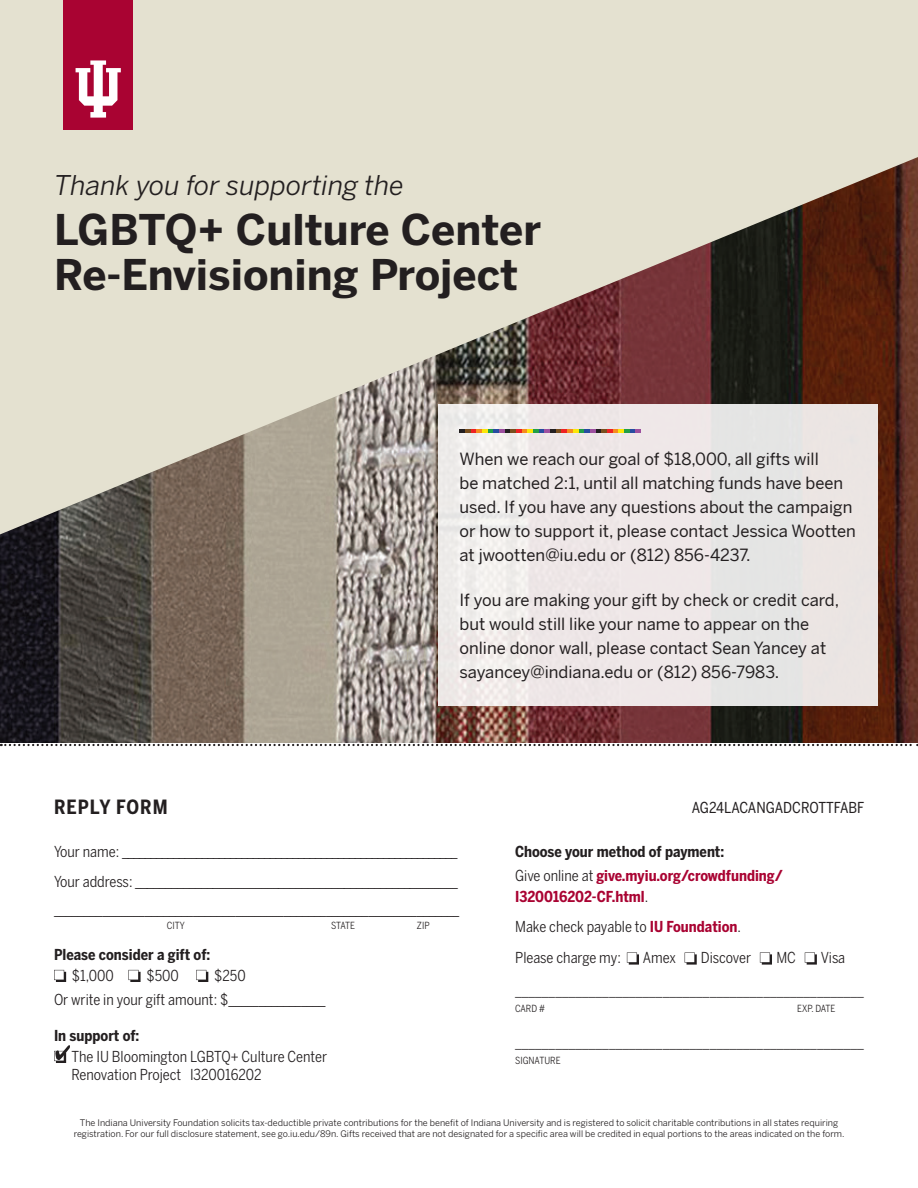
<style>
.page{position:relative;width:918px;height:1188px;background:#fff}
.page>*{position:absolute;margin:0;border:0;box-sizing:border-box;transform-origin:0 0}
.t1{font:700 42px "Benton Sans";color:#231f20}
.t2{font:italic 27px "Benton Sans";color:#231f20}
.t3{font:700 19.5px "Benton Sans Cond";letter-spacing:.05em;color:#231f20}
.t4{font:16.5px/24px "Benton Sans";color:#231f20}
.t5{font:15px/30px "Benton Sans Cond";color:#231f20}
.t6{font:700 15px "Benton Sans Cond";color:#231f20}
.t7{font:700 15px "Benton Sans Cond";color:#a90332}
.t8{font:15px "Benton Sans Cond";color:#231f20}
.t9{font:13.5px "Benton Sans";color:#231f20}
.t10{font:9.75px "Benton Sans Cond";color:#231f20}
.t11{font:9px "Benton Sans";color:#231f20}
.s1{font-weight:400;color:#231f20}
.s2{font-weight:700;color:#a90332}
</style>
<div class="page">
<img style="left:0;top:534px;width:918px;height:208px">
<svg style="left:0;top:0;width:918px;height:534px;fill:#e4e1d0"></svg>
<svg style="left:54px;top:970px;width:12px;height:12px"></svg>
<svg style="left:128px;top:970px;width:13px;height:12px"></svg>
<svg style="left:196px;top:970px;width:12px;height:12px"></svg>
<svg style="left:627px;top:952px;width:12px;height:13px"></svg>
<svg style="left:685px;top:952px;width:12px;height:13px"></svg>
<svg style="left:760px;top:952px;width:12px;height:13px"></svg>
<svg style="left:805px;top:952px;width:12px;height:13px"></svg>
<svg style="left:1px;top:744px;width:917px;height:2px"></svg>
<div style="left:438px;top:405px;width:440px;height:301px;background:#ede6e6"></div>
<div style="left:64px;top:0;width:69px;height:130px;background:#a90332"></div>
<svg style="left:76px;top:60px;width:45px;height:58px"></svg>
<svg style="left:54px;top:1045px;width:16px;height:18px"></svg>
<svg style="left:459px;top:430px;width:182px;height:3px"></svg>
<p class="t2" style="left:54px;top:169px;width:352px">Thank you for supporting the</p>
<p class="t1" style="left:54px;top:203px;width:489px">LGBTQ+ Culture Center</p>
<p class="t1" style="left:54px;top:248px;width:466px">Re-Envisioning Project</p>
<p class="t3" style="left:54px;top:795px;width:115px">REPLY FORM</p>
<p class="t4" style="left:459px;top:447px;width:361px">When we reach our goal of $18,000, all gifts will</p>
<p class="t4" style="left:459px;top:471px;width:398px">be matched 2:1, until all matching funds have been used. If you have any questions about the campaign or how to support it, please contact Jessica Wootten at jwootten@iu.edu or (812) 856-4237.</p>
<p class="t4" style="left:459px;top:588px;width:381px">If you are making your gift by check or credit card, but would still like your name to appear on the</p>
<p class="t4" style="left:459px;top:636px;width:368px">online donor wall, please contact Sean Yancey at</p>
<p class="t4" style="left:459px;top:660px;width:321px">sayancey@indiana.edu or (812) 856-7983.</p>
<p class="t8" style="left:692px;top:799px;width:174px">AG24LACANGADCROTTFABF</p>
<p class="t5" style="left:54px;top:836px;width:405px">Your name: ___________________________________________________________<br>Your address: ______________________________________________________</p>
<p class="t5" style="left:54px;top:895px;width:407px">___________________________________________________________________</p>
<p class="t10" style="left:167px;top:919px;width:20px">CITY</p>
<p class="t10" style="left:331px;top:919px;width:25px">STATE</p>
<p class="t10" style="left:417px;top:919px;width:14px">ZIP</p>
<p class="t6" style="left:54px;top:945px;width:158px">Please consider a gift of:</p>
<p class="t5" style="left:72px;top:960px;width:43px">$1,000</p>
<p class="t5" style="left:146px;top:960px;width:34px">$500</p>
<p class="t5" style="left:214px;top:960px;width:33px">$250</p>
<p class="t5" style="left:54px;top:984px;width:273px">Or write in your gift amount: $________________</p>
<p class="t6" style="left:54px;top:1026px;width:87px">In support of:</p>
<p class="t5" style="left:71px;top:1047px;width:257px;line-height:18px">The IU Bloomington LGBTQ+ Culture Center<br>Renovation Project I320016202</p>
<p class="t6" style="left:515px;top:842px;width:211px">Choose your method of payment:</p>
<p class="t7" style="left:515px;top:866px;width:269px"><span class="s1">Give online at</span> give.myiu.org/crowdfunding/</p>
<p class="t7" style="left:515px;top:887px;width:135px">I320016202-CF.html<span class="s1">.</span></p>
<p class="t5" style="left:515px;top:911px;width:227px">Make check payable to <span class="s2">IU Foundation</span>.</p>
<p class="t5" style="left:515px;top:943px;width:107px">Please charge my:</p>
<p class="t5" style="left:643px;top:943px;width:35px">Amex</p>
<p class="t5" style="left:701px;top:943px;width:52px">Discover</p>
<p class="t5" style="left:776px;top:943px;width:21px">MC</p>
<p class="t5" style="left:821px;top:943px;width:26px">Visa</p>
<p class="t9" style="left:515px;top:983px;width:350px">____________________________________________________</p>
<p class="t10" style="left:515px;top:1003px;width:31px">CARD #</p>
<p class="t10" style="left:797px;top:1003px;width:40px">EXP. DATE</p>
<p class="t9" style="left:515px;top:1035px;width:350px">____________________________________________________</p>
<p class="t10" style="left:515px;top:1055px;width:47px">SIGNATURE</p>
<p class="t11" style="left:80px;top:1117px;width:760px">The Indiana University Foundation solicits tax-deductible private contributions for the benefit of Indiana University and is registered to solicit charitable contributions in all states requiring</p>
<p class="t11" style="left:74px;top:1128px;width:772px">registration. For our full disclosure statement, see go.iu.edu/89n. Gifts received that are not designated for a specific area will be credited in equal portions to the areas indicated on the form.</p>
</div>
